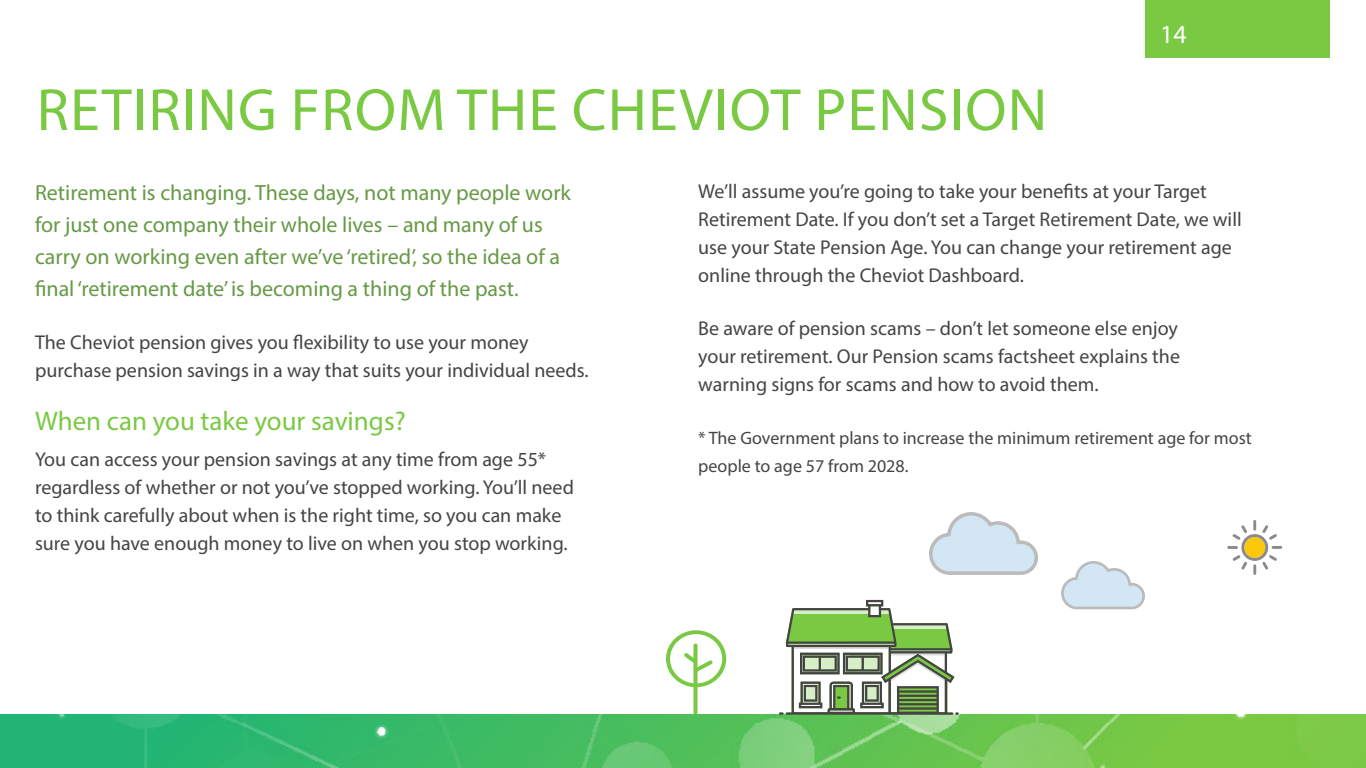
<style>
.page{position:relative;width:1366px;height:768px;background:#fff}
.page>*{position:absolute;margin:0;border:0;box-sizing:border-box;transform-origin:0 0}
.t1{font:60px "Myriad Pro";letter-spacing:.02em;color:#7ac943}
.t2{font:27px "Myriad Pro";color:#7ac943}
.t3{font:26px "Myriad Pro";color:#fff}
.t4{font:22px/32px "Myriad Pro";color:#669945}
.t5{font:20px/28px "Myriad Pro";color:#454346}
.t6{font:18px/28px "Myriad Pro";color:#454346}
</style>
<div class="page">
<div style="left:693px;top:644px;width:5px;height:71px;background:#7ac943;border-radius:2px"></div>
<svg style="left:666px;top:630px;width:60px;height:57px"></svg>
<svg style="left:1061px;top:561px;width:84px;height:49px"></svg>
<svg style="left:929px;top:512px;width:109px;height:63px"></svg>
<svg style="left:1227px;top:520px;width:55px;height:55px"></svg>
<img style="left:0;top:714px;width:1366px;height:54px">
<div style="left:1145px;top:0;width:185px;height:58px;background:#7ac943"></div>
<svg style="left:779px;top:600px;width:180px;height:115px"></svg>
<h1 class="t1" style="left:37px;top:73px;width:1012px">RETIRING FROM THE CHEVIOT PENSION</h1>
<h3 class="t3" style="left:1160px;top:18px;width:28px">14</h3>
<p class="t4" style="left:35px;top:176px;width:537px">Retirement is changing. These days, not many people work for just one company their whole lives – and many of us carry on working even after we’ve ‘retired’, so the idea of a final ‘retirement date’ is becoming a thing of the past.</p>
<p class="t5" style="left:35px;top:327px;width:555px">The Cheviot pension gives you flexibility to use your money purchase pension savings in a way that suits your individual needs.</p>
<h2 class="t2" style="left:35px;top:404px;width:372px">When can you take your savings?</h2>
<p class="t5" style="left:35px;top:444px;width:540px">You can access your pension savings at any time from age 55* regardless of whether or not you’ve stopped working. You’ll need to think carefully about when is the right time, so you can make sure you have enough money to live on when you stop working.</p>
<p class="t5" style="left:698px;top:177px;width:545px">We’ll assume you’re going to take your benefits at your Target Retirement Date. If you don’t set a Target Retirement Date, we will use your State Pension Age. You can change your retirement age online through the Cheviot Dashboard.</p>
<p class="t5" style="left:698px;top:314px;width:483px;text-align:justify">Be aware of pension scams – don’t let someone else enjoy your retirement. Our Pension scams factsheet explains the warning signs for scams and how to avoid them.</p>
<p class="t6" style="left:698px;top:424px;width:555px">* The Government plans to increase the minimum retirement age for most people to age 57 from 2028.</p>
</div>
